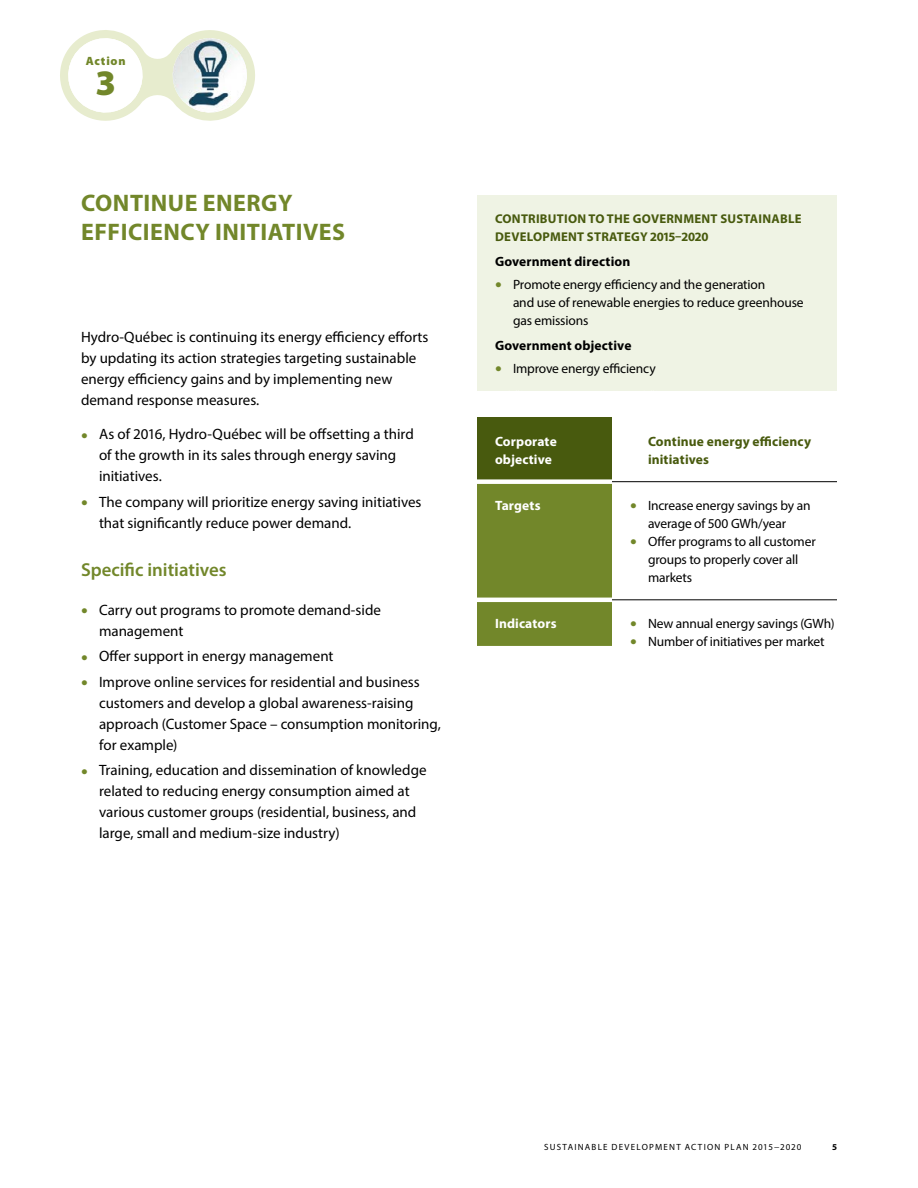
<style>
.page{position:relative;width:918px;height:1188px;background:#fff}
.page>*{position:absolute;margin:0;border:0;box-sizing:border-box;transform-origin:0 0}
.TEXT___H1_Action{font:900 36px "Myriad Pro";color:#72872a}
.TEXT___H1{font:700 24px/28.8px "Myriad Pro";letter-spacing:.02em;color:#72872a}
.TEXT___H2{font:600 18.75px "Myriad Pro";color:#72872a}
.TEXT___texte_courant{font:15px/21px "Myriad Pro";color:#000}
.t1{font:13.5px/18px "Myriad Pro";letter-spacing:-.01em;color:#000}
.ENCADRÉ___Texte_gras{font:700 13.5px "Myriad Pro";letter-spacing:.01em;color:#000}
.TABLEAU_1___gras_ren{font:700 13.5px/18px "Myriad Pro";letter-spacing:.01em;color:#fff}
.TABLEAU_1___Objectif{font:700 13.5px/18px "Myriad Pro";letter-spacing:.01em;color:#485a0e}
.ENCADRÉ___H2{font:700 12.75px/18px "Myriad Pro";letter-spacing:.02em;color:#485a0e}
.TEXT___H1_Action-2{font:900 12px "Myriad Pro";letter-spacing:.065em;color:#72872a}
.t2{font:9px "Myriad Pro";letter-spacing:.135em;color:#000}
.t3{font:700 9px "Myriad Pro";color:#000}
.s1{font-size:24px;color:#72872a}
</style>
<div class="page">
<svg style="left:60px;top:30px;width:195px;height:91px"></svg>
<div style="left:477px;top:195px;width:360px;height:196px;background:#eff3e4"></div>
<div style="left:477px;top:418px;width:135px;height:64px;background:#485a0e"></div>
<div style="left:477px;top:484px;width:135px;height:162px;background:#72872a"></div>
<div style="left:477px;top:479px;width:135px;height:5px;background:#fff"></div>
<hr style="left:477px;top:598px;width:135px;height:4px;background:#fff">
<hr style="left:612px;top:481px;width:225px;height:1px;background:#000">
<hr style="left:612px;top:600px;width:225px;height:1px;background:#000">
<h1 class="TEXT___H1_Action-2" style="left:86px;top:54px;width:41px">Action</h1>
<h1 class="TEXT___H1_Action" style="left:95px;top:62px;width:22px">3</h1>
<h1 class="TEXT___H1" style="left:81px;top:188px;width:265px">CONTINUE ENERGY<br>EFFICIENCY INITIATIVES</h1>
<p class="TEXT___texte_courant" style="left:81px;top:326px;width:349px">Hydro-Québec is continuing its energy efficiency efforts by updating its action strategies targeting sustainable energy efficiency gains and by implementing new demand response measures.</p>
<p class="TEXT___texte_courant" style="left:99px;top:424px;width:316px;text-indent:-18px"><span class="s1">•</span> As of 2016, Hydro-Québec will be offsetting a third of the growth in its sales through energy saving initiatives.</p>
<p class="TEXT___texte_courant" style="left:99px;top:491px;width:324px;text-indent:-18px"><span class="s1">•</span> The company will prioritize energy saving initiatives that significantly reduce power demand.</p>
<h2 class="TEXT___H2" style="left:81px;top:558px;width:147px">Specific initiatives</h2>
<p class="TEXT___texte_courant" style="left:99px;top:599px;width:284px;text-indent:-18px"><span class="s1">•</span> Carry out programs to promote demand-side management</p>
<p class="TEXT___texte_courant" style="left:81px;top:646px;width:254px"><span class="s1">•</span> Offer support in energy management</p>
<p class="TEXT___texte_courant" style="left:99px;top:671px;width:343px;text-indent:-18px"><span class="s1">•</span> Improve online services for residential and business customers and develop a global awareness-raising approach (Customer Space – consumption monitoring, for example)</p>
<p class="TEXT___texte_courant" style="left:99px;top:760px;width:329px;text-indent:-18px"><span class="s1">•</span> Training, education and dissemination of knowledge related to reducing energy consumption aimed at various customer groups (residential, business, and large, small and medium-size industry)</p>
<h2 class="ENCADRÉ___H2" style="left:495px;top:209px;width:308px">CONTRIBUTION TO THE GOVERNMENT SUSTAINABLE<br>DEVELOPMENT STRATEGY 2015–2020</h2>
<p class="ENCADRÉ___Texte_gras" style="left:495px;top:253px;width:137px">Government direction</p>
<p class="t1" style="left:513px;top:275px;width:292px;text-indent:-18px"><span class="s1">•</span> Promote energy efficiency and the generation<br>and use of renewable energies to reduce greenhouse gas emissions</p>
<p class="ENCADRÉ___Texte_gras" style="left:495px;top:337px;width:138px">Government objective</p>
<p class="t1" style="left:495px;top:359px;width:162px"><span class="s1">•</span> Improve energy efficiency</p>
<p class="TABLEAU_1___gras_ren" style="left:495px;top:432px;width:63px">Corporate objective</p>
<p class="TABLEAU_1___Objectif" style="left:648px;top:432px;width:165px">Continue energy efficiency initiatives</p>
<p class="TABLEAU_1___gras_ren" style="left:495px;top:496px;width:47px">Targets</p>
<p class="t1" style="left:630px;top:496px;width:182px;text-align:center"><span class="s1">•</span> Increase energy savings by an average of 500 GWh/year</p>
<p class="t1" style="left:648px;top:532px;width:169px;text-indent:-18px"><span class="s1">•</span> Offer programs to all customer groups to properly cover all markets</p>
<p class="TABLEAU_1___gras_ren" style="left:495px;top:614px;width:63px">Indicators</p>
<p class="t1" style="left:630px;top:614px;width:206px"><span class="s1">•</span> New annual energy savings (GWh)</p>
<p class="t1" style="left:630px;top:632px;width:196px"><span class="s1">•</span> Number of initiatives per market</p>
<p class="t2" style="left:544px;top:1141px;width:259px">SUSTAINABLE DEVELOPMENT ACTION PLAN 2015−2020</p>
<p class="t3" style="left:832px;top:1141px;width:6px">5</p>
</div>
